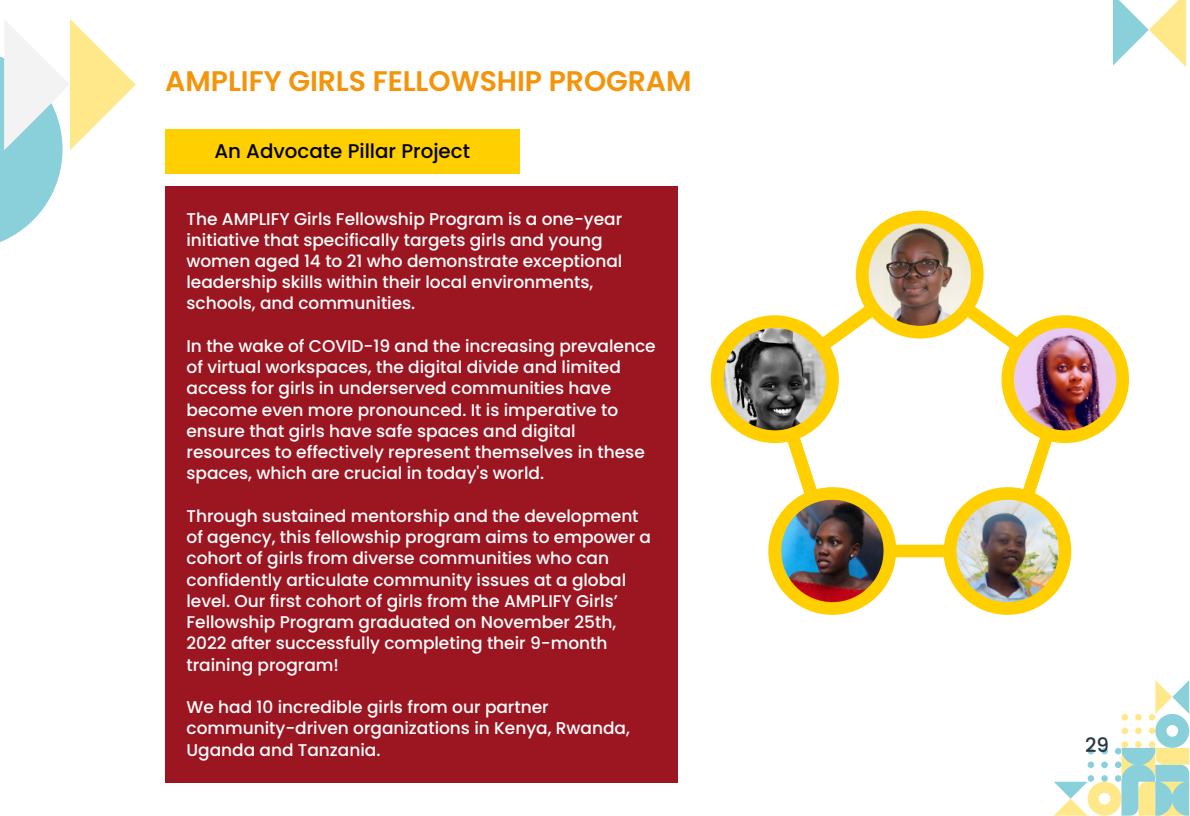
<style>
.page{position:relative;width:1190px;height:816px;background:#fff}
.page>*{position:absolute;margin:0;border:0;box-sizing:border-box;transform-origin:0 0}
.t1{font:600 28.4px "Poppins";color:#f4940b}
.t2{font:500 19.8px "Poppins";color:#000}
.t3{font:500 19.8px "Poppins";color:#26363f}
.t4{font:500 17px/21.2px "Poppins";color:#fff}
</style>
<div class="page">
<svg style="left:1054px;top:680px;width:135px;height:135px"></svg>
<div style="left:165px;top:186px;width:513px;height:597px;background:#9c1621"></div>
<svg style="left:711px;top:211px;width:418px;height:404px"></svg>
<img style="left:1014px;top:328px;width:102px;height:102px;border-radius:50%">
<img style="left:869px;top:223px;width:102px;height:103px;border-radius:50%">
<img style="left:724px;top:328px;width:102px;height:102px;border-radius:50%">
<img style="left:781px;top:500px;width:102px;height:102px;border-radius:50%">
<img style="left:956px;top:500px;width:103px;height:102px;border-radius:50%">
<svg style="left:0;top:19px;width:136px;height:223px"></svg>
<div style="left:165px;top:129px;width:354px;height:45px;background:#ffcf00"></div>
<svg style="left:1113px;top:0;width:74px;height:273px"></svg>
<p class="t1" style="left:165px;top:61px;width:528px">AMPLIFY GIRLS FELLOWSHIP PROGRAM</p>
<p class="t2" style="left:214px;top:137px;width:257px">An Advocate Pillar Project</p>
<p class="t4" style="left:187px;top:208px;width:437px">The AMPLIFY Girls Fellowship Program is a one-year initiative that specifically targets girls and young women aged 14 to 21 who demonstrate exceptional leadership skills within their local environments, schools, and communities.</p>
<p class="t4" style="left:187px;top:335px;width:471px">In the wake of COVID-19 and the increasing prevalence of virtual workspaces, the digital divide and limited access for girls in underserved communities have become even more pronounced. It is imperative to ensure that girls have safe spaces and digital resources to effectively represent themselves in these spaces, which are crucial in today's world.</p>
<p class="t4" style="left:187px;top:505px;width:466px">Through sustained mentorship and the development of agency, this fellowship program aims to empower a cohort of girls from diverse communities who can confidently articulate community issues at a global level. Our first cohort of girls from the AMPLIFY Girls’ Fellowship Program graduated on November 25th, 2022 after successfully completing their 9-month training program!</p>
<p class="t4" style="left:187px;top:697px;width:445px">We had 10 incredible girls from our partner community-driven organizations in Kenya, Rwanda,<br>Uganda and Tanzania.</p>
<p class="t3" style="left:1085px;top:731px;width:26px">29</p>
</div>
